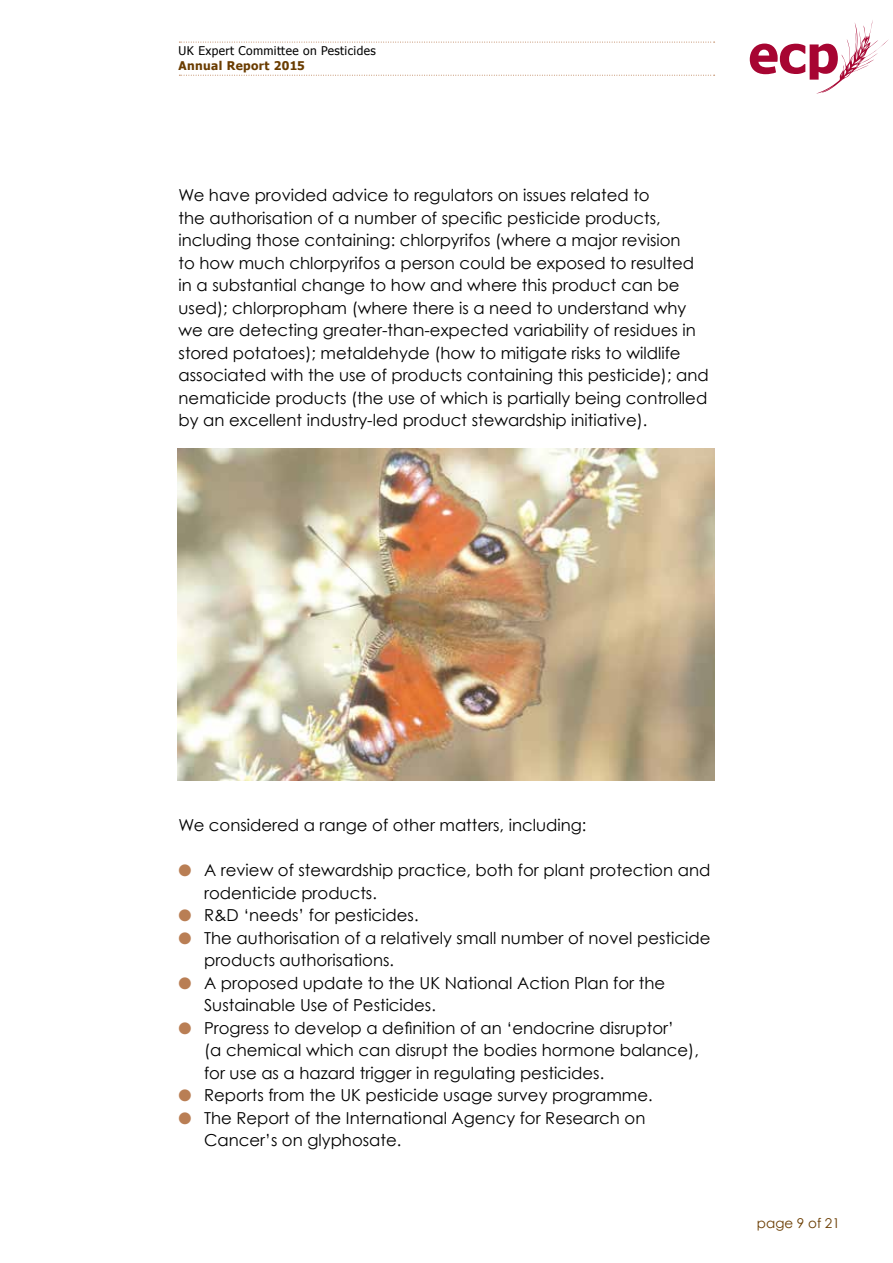
<style>
.page{position:relative;width:893px;height:1263px;background:#fff}
.page>*{position:absolute;margin:0;border:0;box-sizing:border-box;transform-origin:0 0}
.t1{font:700 60px "Myriad Pro";color:#a70532}
.t2{font:16.5px/22.5px "Century Gothic";color:#000}
.t3{font:13.5px "Century Gothic";color:#6a3c00}
.t4{font:12px "Tahoma";letter-spacing:.03em;color:#000}
.t5{font:700 12px "Tahoma";letter-spacing:.03em;color:#6a3c00}
.s1{color:#b97e54}
</style>
<div class="page">
<svg style="left:179px;top:42px;width:536px;height:1px"></svg>
<svg style="left:179px;top:75px;width:536px;height:1px"></svg>
<svg style="left:780px;top:20px;width:109px;height:74px"></svg>
<img style="left:178px;top:449px;width:536px;height:331px">
<p class="t4" style="left:179px;top:43px;width:199px">UK Expert Committee on Pesticides</p>
<p class="t5" style="left:179px;top:57px;width:128px">Annual Report 2015</p>
<h1 class="t1" style="left:748px;top:14px;width:33px">e</h1>
<p class="t2" style="left:179px;top:184px;width:532px">We have provided advice to regulators on issues related to<br>the authorisation of a number of specific pesticide products, including those containing: chlorpyrifos (where a major revision<br>to how much chlorpyrifos a person could be exposed to resulted in a substantial change to how and where this product can be used); chlorpropham (where there is a need to understand why we are detecting greater-than-expected variability of residues in stored potatoes); metaldehyde (how to mitigate risks to wildlife associated with the use of products containing this pesticide); and nematicide products (the use of which is partially being controlled by an excellent industry-led product stewardship initiative).</p>
<p class="t2" style="left:179px;top:814px;width:409px">We considered a range of other matters, including:</p>
<p class="t2" style="left:204px;top:859px;width:508px;text-indent:-26px"><span class="s1">●</span> A review of stewardship practice, both for plant protection and rodenticide products.</p>
<p class="t2" style="left:179px;top:904px;width:242px"><span class="s1">●</span> R&amp;D ‘needs’ for pesticides.</p>
<p class="t2" style="left:204px;top:926px;width:508px;text-indent:-26px"><span class="s1">●</span> The authorisation of a relatively small number of novel pesticide products authorisations.</p>
<p class="t2" style="left:204px;top:971px;width:463px;text-indent:-26px"><span class="s1">●</span> A proposed update to the UK National Action Plan for the<br>Sustainable Use of Pesticides.</p>
<p class="t2" style="left:204px;top:1016px;width:496px;text-indent:-26px"><span class="s1">●</span> Progress to develop a definition of an ‘endocrine disruptor’<br>(a chemical which can disrupt the bodies hormone balance), for use as a hazard trigger in regulating pesticides.</p>
<p class="t2" style="left:179px;top:1084px;width:476px"><span class="s1">●</span> Reports from the UK pesticide usage survey programme.</p>
<p class="t2" style="left:204px;top:1106px;width:443px;text-indent:-26px"><span class="s1">●</span> The Report of the International Agency for Research on<br>Cancer’s on glyphosate.</p>
<p class="t3" style="left:757px;top:1214px;width:85px">page 9 of 21</p>
</div>
